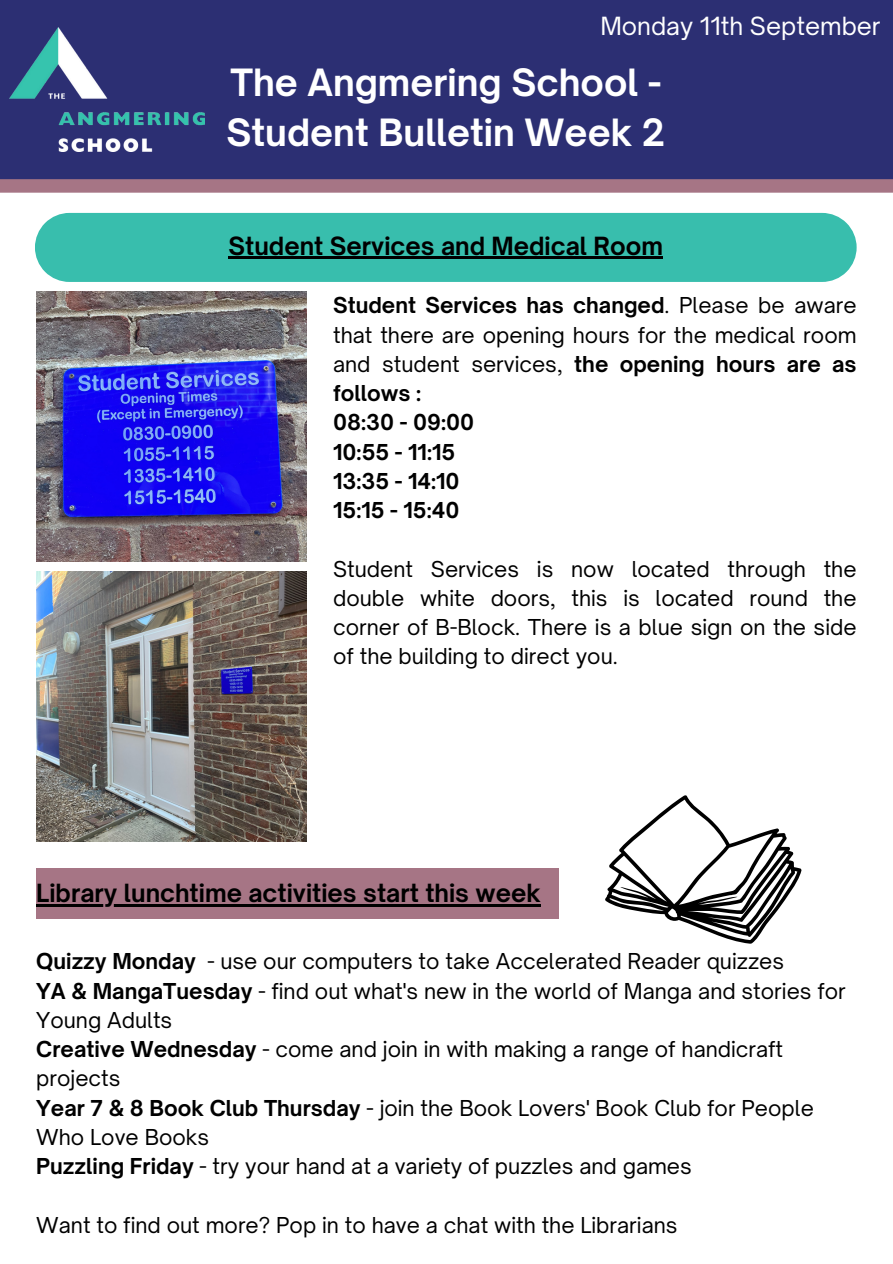
<style>
.page{position:relative;width:893px;height:1264px;background:#fff}
.page>*{position:absolute;margin:0;border:0;box-sizing:border-box;transform-origin:0 0}
.t1{font:700 36px/49.5px "Open Sauce One";color:#fff}
.t2{font:700 24px "Open Sauce One";color:#000}
.t3{font:24px "Open Sauce One";color:#fff}
.t4{font:21px/29.2px "Open Sauce One";color:#000}
.t5{font:700 21px "Open Sauce One";color:#000}
.s1{font-weight:700}
</style>
<div class="page">
<div style="left:0;top:0;width:892px;height:181px;background:#2c2f73"></div>
<img style="left:9px;top:27px;width:195px;height:124px">
<div style="left:0;top:179px;width:892px;height:14px;background:#a67585"></div>
<div style="left:35px;top:213px;width:821px;height:69px;background:#38bead"></div>
<hr style="left:228px;top:257px;width:435px;height:2px;background:#000">
<div style="left:36px;top:867px;width:522px;height:51px;background:#a67585"></div>
<svg style="left:605px;top:795px;width:196px;height:148px"></svg>
<img style="left:36px;top:292px;width:270px;height:270px">
<img style="left:36px;top:571px;width:270px;height:270px">
<hr style="left:36px;top:904px;width:504px;height:2px;background:#000">
<p class="t3" style="left:600px;top:11px;width:282px">Monday 11th September</p>
<p class="t1" style="left:226px;top:58px;width:440px">The Angmering School -<br>Student Bulletin Week 2</p>
<p class="t2" style="left:228px;top:230px;width:436px">Student Services and Medical Room</p>
<p class="t4" style="left:333px;top:291px;width:525px;text-align:justify"><span class="s1">Student Services has changed</span>. Please be aware that there are opening hours for the medical room and student services, <span class="s1">the opening hours are as follows :</span></p>
<p class="t5" style="left:333px;top:409px;width:142px">08:30 - 09:00</p>
<p class="t5" style="left:333px;top:438px;width:124px">10:55 - 11:15</p>
<p class="t5" style="left:333px;top:468px;width:128px">13:35 - 14:10</p>
<p class="t5" style="left:333px;top:497px;width:128px">15:15 - 15:40</p>
<p class="t4" style="left:333px;top:554px;width:525px;text-align:justify">Student Services is now located through the double white doors, this is located round the corner of B-Block. There is a blue sign on the side of the building to direct you.</p>
<p class="t2" style="left:36px;top:878px;width:506px">Library lunchtime activities start this week</p>
<p class="t4" style="left:36px;top:946px;width:749px"><span class="s1">Quizzy Monday</span> - use our computers to take Accelerated Reader quizzes</p>
<p class="t4" style="left:36px;top:975px;width:811px"><span class="s1">YA &amp; MangaTuesday</span> - find out what's new in the world of Manga and stories for<br>Young Adults</p>
<p class="t4" style="left:36px;top:1034px;width:748px"><span class="s1">Creative Wednesday</span> - come and join in with making a range of handicraft projects</p>
<p class="t4" style="left:36px;top:1092px;width:779px"><span class="s1">Year 7 &amp; 8 Book Club Thursday</span> - join the Book Lovers' Book Club for People<br>Who Love Books</p>
<p class="t4" style="left:36px;top:1151px;width:657px"><span class="s1">Puzzling Friday</span> - try your hand at a variety of puzzles and games</p>
<p class="t4" style="left:36px;top:1209px;width:642px">Want to find out more? Pop in to have a chat with the Librarians</p>
</div>
